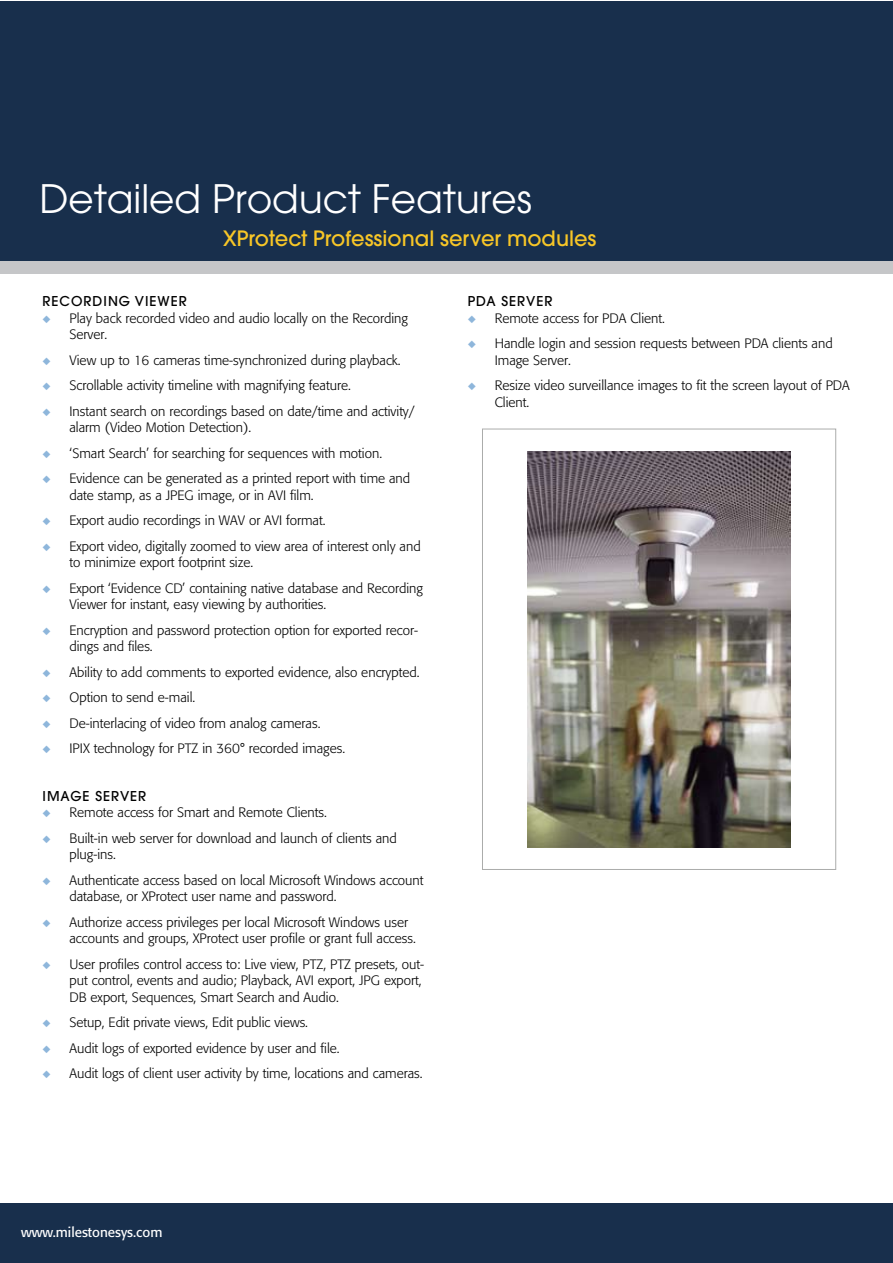
<style>
.page{position:relative;width:893px;height:1263px;background:#fff}
.page>*{position:absolute;margin:0;border:0;box-sizing:border-box;transform-origin:0 0}
.t1{font:39px "Avant Garde";color:#fff}
.t2{font:500 21px "Avant Garde";color:#f7c627}
.t3{font:300 13.5px/25.5px "Formata";color:#000}
.t4{font:500 13.5px "Avant Garde";letter-spacing:.075em;color:#000}
.t5{font:13.5px "Formata";color:#fff}
</style>
<div class="page">
<div style="left:0;top:1px;width:892px;height:261px;background:#182f4c"></div>
<div style="left:0;top:1203px;width:892px;height:60px;background:#182f4c"></div>
<div style="left:0;top:261px;width:892px;height:13px;background:#c5c6c8"></div>
<img style="left:527px;top:451px;width:264px;height:396px">
<div style="left:482px;top:429px;width:354px;height:441px;border:1px solid #abacab"></div>
<h1 class="t1" style="left:39px;top:176px;width:494px">Detailed Product Features</h1>
<h2 class="t2" style="left:223px;top:225px;width:375px">XProtect Professional server modules</h2>
<p class="t4" style="left:43px;top:293px;width:146px">RECORDING VIEWER</p>
<p class="t3" style="left:70px;top:310px;width:340px;line-height:16.5px">Play back recorded video and audio locally on the Recording<br>Server.</p>
<p class="t3" style="left:70px;top:347px;width:347px">View up to 16 cameras time-synchronized during playback.<br>Scrollable activity timeline with magnifying feature.<br>Instant search on recordings based on date/time and activity/</p>
<p class="t3" style="left:70px;top:415px;width:342px">alarm (Video Motion Detection).<br>‘Smart Search’ for searching for sequences with motion.<br>Evidence can be generated as a printed report with time and</p>
<p class="t3" style="left:70px;top:482px;width:353px">date stamp, as a JPEG image, or in AVI film.<br>Export audio recordings in WAV or AVI format.<br>Export video, digitally zoomed to view area of interest only and</p>
<p class="t3" style="left:70px;top:550px;width:355px">to minimize export footprint size.<br>Export ‘Evidence CD’ containing native database and Recording</p>
<p class="t3" style="left:70px;top:592px;width:350px">Viewer for instant, easy viewing by authorities.<br>Encryption and password protection option for exported recor-</p>
<p class="t3" style="left:70px;top:634px;width:352px">dings and files.<br>Ability to add comments to exported evidence, also encrypted.<br>Option to send e-mail.<br>De-interlacing of video from analog cameras.<br>IPIX technology for PTZ in 360° recorded images.</p>
<p class="t4" style="left:43px;top:787px;width:105px">IMAGE SERVER</p>
<p class="t3" style="left:70px;top:800px;width:329px">Remote access for Smart and Remote Clients.<br>Built-in web server for download and launch of clients and</p>
<p class="t3" style="left:70px;top:842px;width:355px">plug-ins.<br>Authenticate access based on local Microsoft Windows account</p>
<p class="t3" style="left:70px;top:884px;width:340px">database, or XProtect user name and password.<br>Authorize access privileges per local Microsoft Windows user</p>
<p class="t3" style="left:70px;top:926px;width:356px">accounts and groups, XProtect user profile or grant full access.<br>User profiles control access to: Live view, PTZ, PTZ presets, out-</p>
<p class="t3" style="left:70px;top:972px;width:353px;line-height:16.5px">put control, events and audio; Playback, AVI export, JPG export,<br>DB export, Sequences, Smart Search and Audio.</p>
<p class="t3" style="left:70px;top:1010px;width:355px">Setup, Edit private views, Edit public views.<br>Audit logs of exported evidence by user and file.<br>Audit logs of client user activity by time, locations and cameras.</p>
<p class="t4" style="left:468px;top:293px;width:86px">PDA SERVER</p>
<p class="t3" style="left:495px;top:305px;width:339px">Remote access for PDA Client.<br>Handle login and session requests between PDA clients and</p>
<p class="t3" style="left:495px;top:347px;width:357px">Image Server.<br>Resize video surveillance images to fit the screen layout of PDA</p>
<p class="t3" style="left:495px;top:389px;width:36px">Client.</p>
<p class="t5" style="left:21px;top:1223px;width:143px">www.milestonesys.com</p>
</div>
